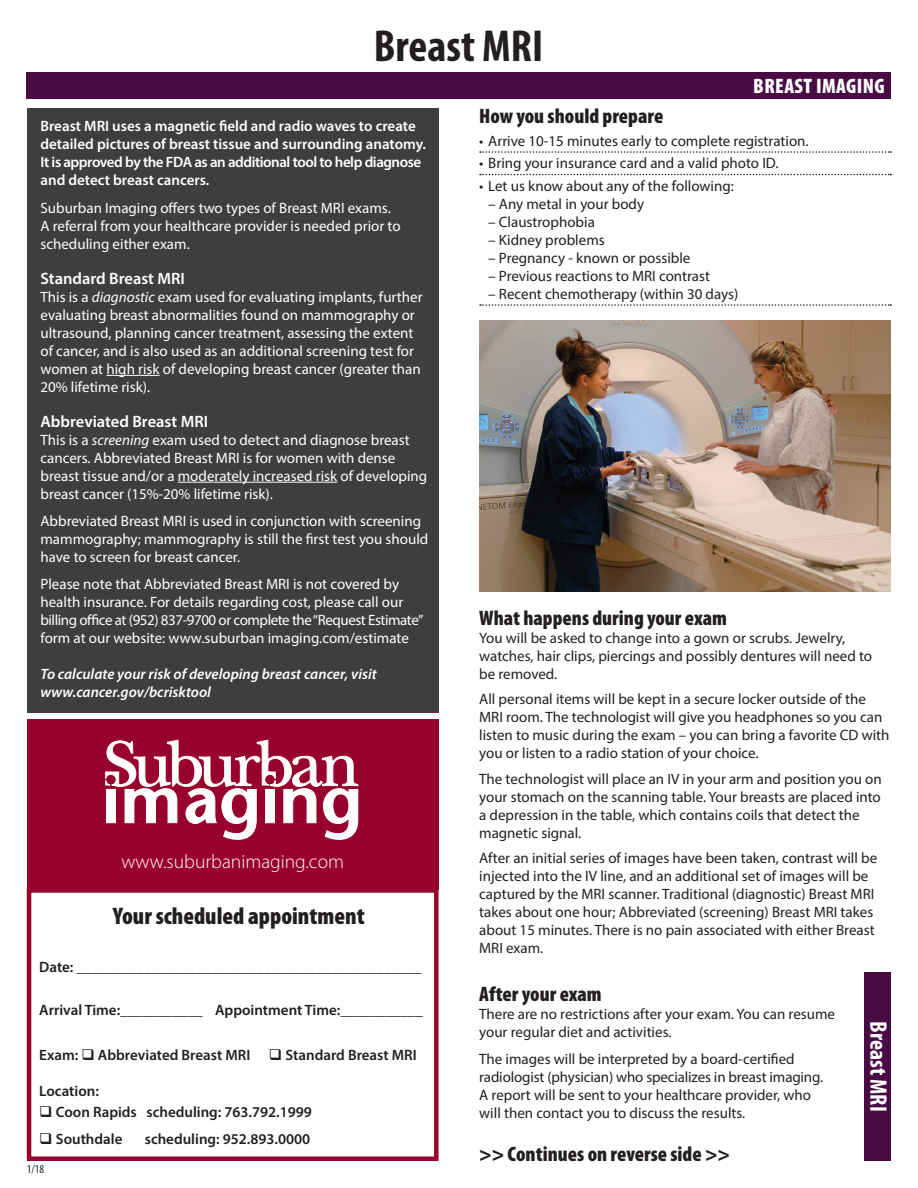
<style>
.page{position:relative;width:918px;height:1188px;background:#fff}
.page>*{position:absolute;margin:0;border:0;box-sizing:border-box;transform-origin:0 0}
.t1{font:700 condensed 45px "Myriad Pro";color:#231f20}
.t2{font:900 condensed 24px "Myriad Pro";color:#231f20}
.t3{font:700 condensed 24px "Myriad Pro";color:#fff}
.Paragraph_Style_2{font:900 condensed 21px "Myriad Pro";color:#231f20}
.Text{font:900 condensed 21px "Myriad Pro";color:#231f20}
.t4{font:900 condensed 21px "Myriad Pro";letter-spacing:.02em;color:#fff}
.t5{font:300 19.5px "Myriad Pro";color:#fff}
.t6{font:600 16.5px "Myriad Pro";color:#fff}
.Text-2{font:15px/18px "Myriad Pro";color:#231f20}
.t7{font:15px/18px "Myriad Pro";color:#fff}
.Paragraph_Style_5{font:15px "Myriad Pro";color:#231f20}
.t8{font:600 15px "Myriad Pro";color:#231f20}
.t9{font:600 15px/18px "Myriad Pro";color:#fff}
.t10{font:italic 600 15px/18px "Myriad Pro";color:#fff}
.t11{font:condensed 12px "Myriad Pro";color:#231f20}
.s1{font-style:italic}
</style>
<div class="page">
<svg style="left:480px;top:151px;width:411px;height:2px"></svg>
<svg style="left:480px;top:174px;width:411px;height:1px"></svg>
<svg style="left:480px;top:304px;width:411px;height:2px"></svg>
<div style="left:27px;top:108px;width:412px;height:605px;background:#3e3e3f"></div>
<hr style="left:106px;top:375px;width:54px;height:1px;background:#fff">
<hr style="left:178px;top:482px;width:159px;height:1px;background:#fff">
<div style="left:27px;top:72px;width:864px;height:27px;background:#480b43"></div>
<div style="left:27px;top:888px;width:412px;height:273px;border:4px solid #98012d"></div>
<div style="left:27px;top:719px;width:412px;height:170px;background:#98012d"></div>
<svg style="left:105px;top:740px;width:253px;height:100px"></svg>
<div style="left:864px;top:972px;width:27px;height:189px;background:#480b43"></div>
<img style="left:479px;top:321px;width:412px;height:270px">
<p class="t1" style="left:374px;top:18px;width:171px">Breast MRI</p>
<p class="t4" style="left:753px;top:73px;width:133px">BREAST IMAGING</p>
<p class="t9" style="left:40px;top:116px;width:387px">Breast MRI uses a magnetic field and radio waves to create detailed pictures of breast tissue and surrounding anatomy.<br>It is approved by the FDA as an additional tool to help diagnose and detect breast cancers.</p>
<p class="t7" style="left:40px;top:199px;width:362px">Suburban Imaging offers two types of Breast MRI exams.<br>A referral from your healthcare provider is needed prior to scheduling either exam.</p>
<p class="t6" style="left:40px;top:268px;width:146px">Standard Breast MRI</p>
<p class="t7" style="left:40px;top:288px;width:384px">This is a <span class="s1">diagnostic</span> exam used for evaluating implants, further evaluating breast abnormalities found on mammography or ultrasound, planning cancer treatment, assessing the extent of cancer, and is also used as an additional screening test for women at high risk of developing breast cancer (greater than 20% lifetime risk).</p>
<p class="t6" style="left:40px;top:411px;width:169px">Abbreviated Breast MRI</p>
<p class="t7" style="left:40px;top:430px;width:388px">This is a <span class="s1">screening</span> exam used to detect and diagnose breast cancers. Abbreviated Breast MRI is for women with dense breast tissue and/or a moderately increased risk of developing breast cancer (15%-20% lifetime risk).</p>
<p class="t7" style="left:40px;top:511px;width:389px">Abbreviated Breast MRI is used in conjunction with screening mammography; mammography is still the first test you should have to screen for breast cancer.</p>
<p class="t7" style="left:40px;top:574px;width:384px">Please note that Abbreviated Breast MRI is not covered by health insurance. For details regarding cost, please call our billing office at (952) 837-9700 or complete the “Request Estimate” form at our website: www.suburban imaging.com/estimate</p>
<p class="t10" style="left:40px;top:664px;width:338px">To calculate your risk of developing breast cancer, visit www.cancer.gov/bcrisktool</p>
<p class="t5" style="left:121px;top:850px;width:224px">www.suburbanimaging.com</p>
<p class="t2" style="left:113px;top:900px;width:253px">Your scheduled appointment</p>
<p class="t8" style="left:39px;top:957px;width:384px">Date: ______________________________________________</p>
<p class="t8" style="left:39px;top:1001px;width:385px">Arrival Time:___________ Appointment Time:___________</p>
<p class="t8" style="left:39px;top:1046px;width:379px">Exam: ❑ Abbreviated Breast MRI ❑ Standard Breast MRI</p>
<p class="t8" style="left:39px;top:1082px;width:61px">Location:</p>
<p class="t8" style="left:39px;top:1103px;width:274px">❑ Coon Rapids scheduling: 763.792.1999</p>
<p class="t8" style="left:39px;top:1130px;width:85px">❑ Southdale</p>
<p class="t8" style="left:145px;top:1130px;width:167px">scheduling: 952.893.0000</p>
<p class="t11" style="left:27px;top:1162px;width:19px">1/18</p>
<p class="Paragraph_Style_2" style="left:479px;top:103px;width:186px">How you should prepare</p>
<p class="Paragraph_Style_5" style="left:479px;top:132px;width:331px">• Arrive 10-15 minutes early to complete registration.</p>
<p class="Paragraph_Style_5" style="left:479px;top:154px;width:301px">• Bring your insurance card and a valid photo ID.</p>
<p class="Paragraph_Style_5" style="left:479px;top:177px;width:256px">• Let us know about any of the following:</p>
<p class="Paragraph_Style_5" style="left:488px;top:195px;width:157px">– Any metal in your body</p>
<p class="Paragraph_Style_5" style="left:488px;top:213px;width:108px">– Claustrophobia</p>
<p class="Paragraph_Style_5" style="left:488px;top:231px;width:118px">– Kidney problems</p>
<p class="Paragraph_Style_5" style="left:488px;top:249px;width:204px">– Pregnancy - known or possible</p>
<p class="Paragraph_Style_5" style="left:488px;top:267px;width:223px">– Previous reactions to MRI contrast</p>
<p class="Paragraph_Style_5" style="left:488px;top:285px;width:252px">– Recent chemotherapy (within 30 days)</p>
<p class="Paragraph_Style_2" style="left:479px;top:604px;width:249px">What happens during your exam</p>
<p class="Text-2" style="left:479px;top:628px;width:394px">You will be asked to change into a gown or scrubs. Jewelry, watches, hair clips, piercings and possibly dentures will need to be removed.</p>
<p class="Text-2" style="left:479px;top:690px;width:412px">All personal items will be kept in a secure locker outside of the MRI room. The technologist will give you headphones so you can listen to music during the exam – you can bring a favorite CD with you or listen to a radio station of your choice.</p>
<p class="Text-2" style="left:479px;top:769px;width:404px">The technologist will place an IV in your arm and position you on your stomach on the scanning table. Your breasts are placed into a depression in the table, which contains coils that detect the magnetic signal.</p>
<p class="Text-2" style="left:479px;top:849px;width:399px">After an initial series of images have been taken, contrast will be injected into the IV line, and an additional set of images will be captured by the MRI scanner. Traditional (diagnostic) Breast MRI takes about one hour; Abbreviated (screening) Breast MRI takes about 15 minutes. There is no pain associated with either Breast MRI exam.</p>
<p class="Text" style="left:479px;top:980px;width:124px">After your exam</p>
<p class="Text-2" style="left:479px;top:1004px;width:357px">There are no restrictions after your exam. You can resume your regular diet and activities.</p>
<p class="Text-2" style="left:479px;top:1049px;width:345px">The images will be interpreted by a board-certified radiologist (physician) who specializes in breast imaging.<br>A report will be sent to your healthcare provider, who will then contact you to discuss the results.</p>
<p class="Text" style="left:479px;top:1140px;width:252px">&gt;&gt; Continues on reverse side &gt;&gt;</p>
<p class="t3" style="left:894px;top:1021px;width:92px;rotate:90deg">Breast MRI</p>
</div>
